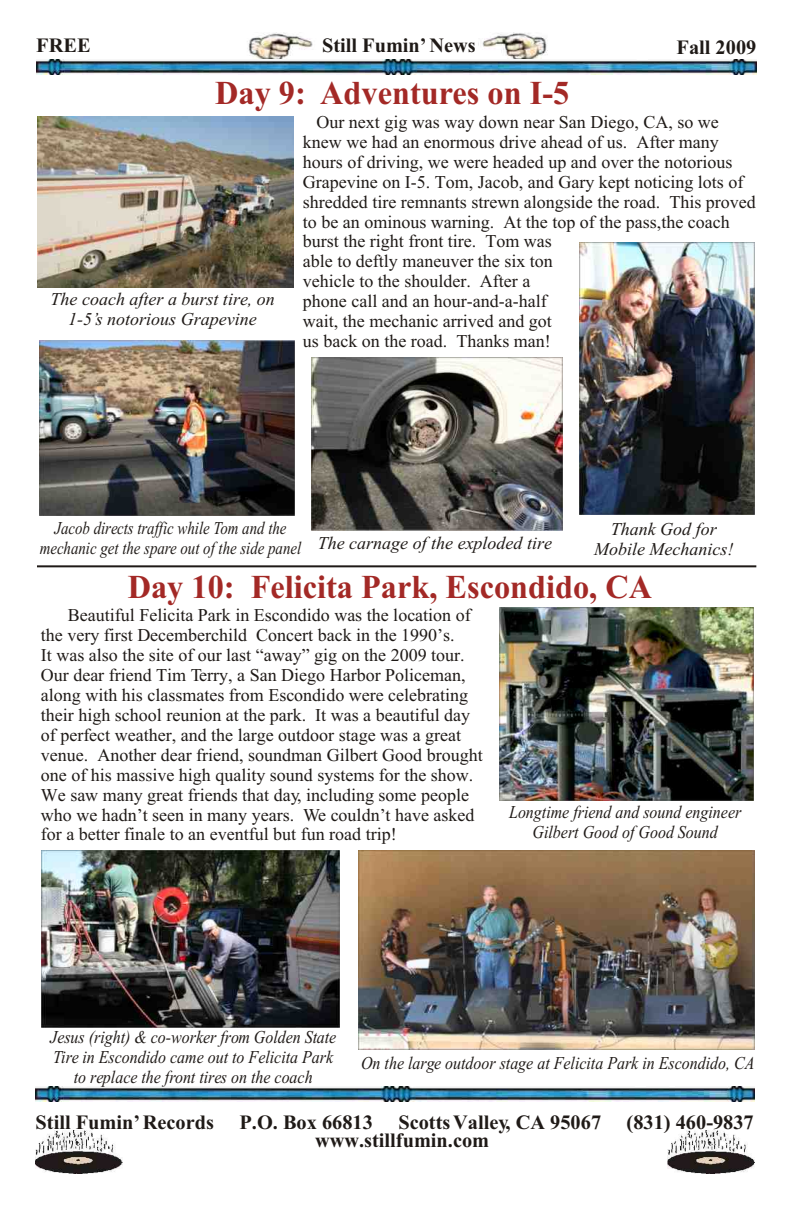
<style>
.page{position:relative;width:792px;height:1224px;background:#fff}
.page>*{position:absolute;margin:0;border:0;box-sizing:border-box;transform-origin:0 0}
.t1{font:700 33.4px "Times New Roman";color:#a32926}
.t2{font:700 20.4px "Times New Roman";color:#1f1a17}
.t3{font:18px/20px "Times New Roman";color:#1f1a17}
.t4{font:italic 18px/20px "Times New Roman";color:#1f1a17;text-align:center;scale:.89 1}
.t5{font:italic 18px/20px "Times New Roman";color:#1f1a17;scale:.83 1}
.t6{font:italic 18px/20px "Times New Roman";color:#1f1a17;text-align:center}
</style>
<div class="page">
<img style="left:247px;top:32px;width:301px;height:28px">
<img style="left:37px;top:60px;width:719px;height:14px">
<img style="left:35px;top:1087px;width:719px;height:14px">
<img style="left:668px;top:1131px;width:87px;height:43px">
<img style="left:36px;top:1131px;width:87px;height:43px">
<hr style="left:37px;top:565px;width:719px;height:2px;background:#1f1a17">
<img style="left:38px;top:117px;width:256px;height:170px">
<img style="left:359px;top:851px;width:395px;height:198px">
<img style="left:499px;top:607px;width:255px;height:194px">
<img style="left:42px;top:851px;width:297px;height:176px">
<img style="left:312px;top:357px;width:250px;height:174px">
<img style="left:39px;top:340px;width:255px;height:175px">
<img style="left:580px;top:242px;width:175px;height:272px">
<p class="t2" style="left:36px;top:39px;width:56px">FREE</p>
<p class="t2" style="left:322px;top:38px;width:155px">Still Fumin’ News</p>
<p class="t2" style="left:677px;top:40px;width:81px">Fall 2009</p>
<h1 class="t1" style="left:215px;top:82px;width:356px">Day 9: Adventures on I-5</h1>
<p class="t6" style="left:51px;top:291px;width:226px">The coach after a burst tire, on<br>1-5’s notorious Grapevine</p>
<p class="t3" style="left:303px;top:114px;width:454px;text-indent:14px">Our next gig was way down near San Diego, CA, so we knew we had an enormous drive ahead of us. After many hours of driving, we were headed up and over the notorious Grapevine on I-5. Tom, Jacob, and Gary kept noticing lots of shredded tire remnants strewn alongside the road. This proved to be an ominous warning. At the top of the pass,the coach burst the right front tire. Tom was<br>able to deftly maneuver the six ton<br>vehicle to the shoulder. After a<br>phone call and an hour-and-a-half<br>wait, the mechanic arrived and got<br>us back on the road. Thanks man!</p>
<p class="t5" style="left:40px;top:520px;width:619px;text-indent:15px">Jacob directs traffic while Tom and the<br>mechanic get the spare out of the side panel The carnage of the exploded tire</p>
<p class="t6" style="left:594px;top:520px;width:141px">Thank God for<br>Mobile Mechanics!</p>
<h1 class="t1" style="left:128px;top:575px;width:526px">Day 10: Felicita Park, Escondido, CA</h1>
<p class="t3" style="left:41px;top:607px;width:443px;text-indent:27px">Beautiful Felicita Park in Escondido was the location of the very first Decemberchild Concert back in the 1990’s.<br>It was also the site of our last “away” gig on the 2009 tour.<br>Our dear friend Tim Terry, a San Diego Harbor Policeman, along with his classmates from Escondido were celebrating their high school reunion at the park. It was a beautiful day of perfect weather, and the large outdoor stage was a great venue. Another dear friend, soundman Gilbert Good brought one of his massive high quality sound systems for the show.<br>We saw many great friends that day, including some people who we hadn’t seen in many years. We couldn’t have asked for a better finale to an eventful but fun road trip!</p>
<p class="t4" style="left:509px;top:804px;width:262px">Longtime friend and sound engineer<br>Gilbert Good of Good Sound</p>
<p class="t4" style="left:50px;top:1028px;width:323px">Jesus (right) &amp; co-worker from Golden State<br>Tire in Escondido came out to Felicita Park to replace the front tires on the coach</p>
<p class="t4" style="left:361px;top:1055px;width:443px">On the large outdoor stage at Felicita Park in Escondido, CA</p>
<p class="t2" style="left:36px;top:1115px;width:180px">Still Fumin’ Records</p>
<p class="t2" style="left:239px;top:1115px;width:135px">P.O. Box 66813</p>
<p class="t2" style="left:398px;top:1115px;width:204px">Scotts Valley, CA 95067</p>
<p class="t2" style="left:627px;top:1115px;width:129px">(831) 460-9837</p>
<p class="t2" style="left:315px;top:1133px;width:176px">www.stillfumin.com</p>
</div>
